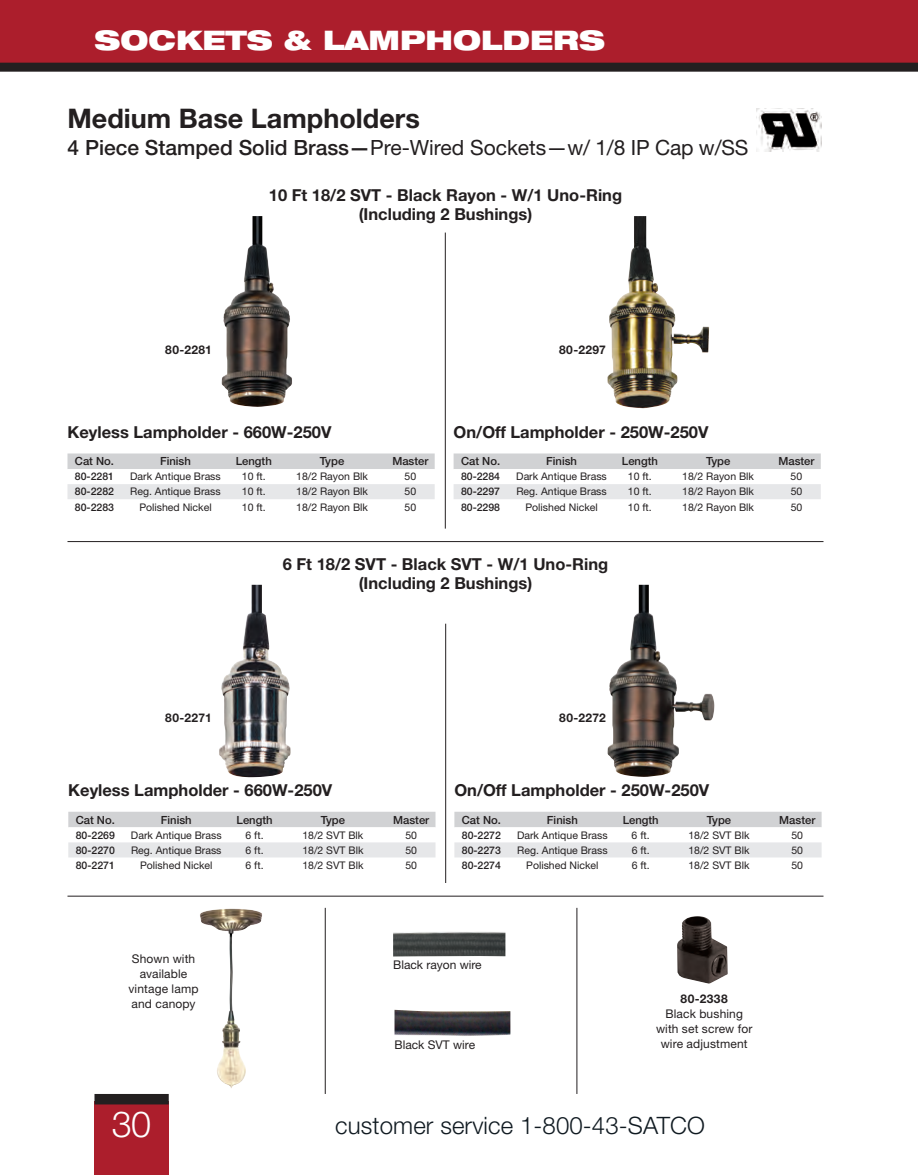
<style>
.page{position:relative;width:918px;height:1175px;background:#fff}
.page>*{position:absolute;margin:0;border:0;box-sizing:border-box;transform-origin:0 0}
.t1{font:300 36px "Helvetica Neue LT Std";color:#fff}
.t2{font:700 27px "Helvetica Neue LT Std";color:#231f20}
.t3{font:900 expanded 27px "Helvetica Neue LT Std";color:#fff}
.t4{font:300 24px "Helvetica Neue LT Std";letter-spacing:.005em;color:#101a21}
.t5{font:21px "Helvetica Neue LT Std";color:#231f20}
.t6{font:700 16.5px/19.5px "Helvetica Neue LT Std";color:#231f20;text-align:center}
.t7{font:12px/15px "Helvetica Neue LT Std";letter-spacing:.01em;color:#231f20;text-align:center}
.t8{font:700 12px "Helvetica Neue LT Std";letter-spacing:.035em;color:#231f20}
.t9{font:500 11.25px "Helvetica Neue LT Std";color:#231f20}
.t10{font:10.5px "Helvetica Neue LT Std";color:#231f20}
.t11{font:500 10.5px "Helvetica Neue LT Std";color:#231f20}
.s1{font-weight:500}
</style>
<div class="page">
<div style="left:0;top:0;width:918px;height:63px;background:#ac1e2c"></div>
<div style="left:94px;top:1101px;width:75px;height:73px;background:#ac1e2c"></div>
<div style="left:94px;top:1094px;width:75px;height:10px;background:#231f20"></div>
<div style="left:0;top:63px;width:918px;height:9px;background:#231f20"></div>
<img style="left:757px;top:108px;width:64px;height:43px">
<img style="left:677px;top:916px;width:51px;height:67px">
<img style="left:200px;top:915px;width:46px;height:173px">
<img style="left:393px;top:932px;width:112px;height:24px">
<img style="left:395px;top:1009px;width:115px;height:27px">
<hr style="left:68px;top:896px;width:756px;height:1px;background:#231f20">
<svg style="left:68px;top:453px;width:367px;height:46px"></svg>
<svg style="left:454px;top:453px;width:367px;height:46px"></svg>
<svg style="left:68px;top:811px;width:368px;height:47px"></svg>
<svg style="left:454px;top:811px;width:368px;height:47px"></svg>
<hr style="left:325px;top:907px;width:1px;height:187px;background:#231f20">
<hr style="left:577px;top:907px;width:1px;height:187px;background:#231f20">
<hr style="left:68px;top:541px;width:756px;height:1px;background:#231f20">
<img style="left:222px;top:216px;width:70px;height:191px">
<img style="left:607px;top:216px;width:102px;height:192px">
<img style="left:219px;top:585px;width:72px;height:192px">
<img style="left:607px;top:585px;width:107px;height:192px">
<hr style="left:445px;top:232px;width:1px;height:296px;background:#231f20">
<hr style="left:445px;top:623px;width:1px;height:260px;background:#231f20">
<h2 class="t3" style="left:94px;top:23px;width:512px">SOCKETS &amp; LAMPHOLDERS</h2>
<h2 class="t2" style="left:68px;top:101px;width:354px">Medium Base Lampholders</h2>
<h3 class="t5" style="left:68px;top:135px;width:682px"><span class="s1">4 Piece Stamped Solid Brass—</span>Pre-Wired Sockets—w/ 1/8 IP Cap w/SS</h3>
<h3 class="t6" style="left:269px;top:185px;width:355px">10 Ft 18/2 SVT - Black Rayon - W/1 Uno-Ring (Including 2 Bushings)</h3>
<p class="t8" style="left:165px;top:342px;width:48px">80-2281</p>
<p class="t8" style="left:559px;top:342px;width:48px">80-2297</p>
<h3 class="t6" style="left:68px;top:422px;width:265px">Keyless Lampholder - 660W-250V</h3>
<p class="t9" style="left:75px;top:454px;width:41px">Cat No.</p>
<p class="t9" style="left:160px;top:454px;width:32px">Finish</p>
<p class="t9" style="left:236px;top:454px;width:38px">Length</p>
<p class="t9" style="left:320px;top:454px;width:26px">Type</p>
<p class="t9" style="left:392px;top:454px;width:38px">Master</p>
<p class="t11" style="left:75px;top:470px;width:41px">80-2281</p>
<p class="t10" style="left:130px;top:470px;width:92px">Dark Antique Brass</p>
<p class="t10" style="left:242px;top:470px;width:25px">10 ft.</p>
<p class="t10" style="left:296px;top:470px;width:73px">18/2 Rayon Blk</p>
<p class="t10" style="left:405px;top:470px;width:13px">50</p>
<p class="t11" style="left:75px;top:485px;width:41px">80-2282</p>
<p class="t10" style="left:130px;top:485px;width:92px">Reg. Antique Brass</p>
<p class="t10" style="left:242px;top:485px;width:25px">10 ft.</p>
<p class="t10" style="left:296px;top:485px;width:73px">18/2 Rayon Blk</p>
<p class="t10" style="left:405px;top:485px;width:13px">50</p>
<p class="t11" style="left:75px;top:500px;width:41px">80-2283</p>
<p class="t10" style="left:139px;top:500px;width:74px">Polished Nickel</p>
<p class="t10" style="left:242px;top:500px;width:25px">10 ft.</p>
<p class="t10" style="left:296px;top:500px;width:73px">18/2 Rayon Blk</p>
<p class="t10" style="left:405px;top:500px;width:13px">50</p>
<h3 class="t6" style="left:454px;top:422px;width:256px">On/Off Lampholder - 250W-250V</h3>
<p class="t9" style="left:461px;top:454px;width:41px">Cat No.</p>
<p class="t9" style="left:546px;top:454px;width:32px">Finish</p>
<p class="t9" style="left:622px;top:454px;width:38px">Length</p>
<p class="t9" style="left:706px;top:454px;width:26px">Type</p>
<p class="t9" style="left:778px;top:454px;width:38px">Master</p>
<p class="t11" style="left:461px;top:470px;width:41px">80-2284</p>
<p class="t10" style="left:516px;top:470px;width:92px">Dark Antique Brass</p>
<p class="t10" style="left:628px;top:470px;width:25px">10 ft.</p>
<p class="t10" style="left:682px;top:470px;width:73px">18/2 Rayon Blk</p>
<p class="t10" style="left:791px;top:470px;width:13px">50</p>
<p class="t11" style="left:461px;top:485px;width:41px">80-2297</p>
<p class="t10" style="left:516px;top:485px;width:92px">Reg. Antique Brass</p>
<p class="t10" style="left:628px;top:485px;width:25px">10 ft.</p>
<p class="t10" style="left:682px;top:485px;width:73px">18/2 Rayon Blk</p>
<p class="t10" style="left:791px;top:485px;width:13px">50</p>
<p class="t11" style="left:461px;top:500px;width:41px">80-2298</p>
<p class="t10" style="left:525px;top:500px;width:74px">Polished Nickel</p>
<p class="t10" style="left:628px;top:500px;width:25px">10 ft.</p>
<p class="t10" style="left:682px;top:500px;width:73px">18/2 Rayon Blk</p>
<p class="t10" style="left:791px;top:500px;width:13px">50</p>
<h3 class="t6" style="left:283px;top:553px;width:327px">6 Ft 18/2 SVT - Black SVT - W/1 Uno-Ring (Including 2 Bushings)</h3>
<p class="t8" style="left:165px;top:710px;width:48px">80-2271</p>
<p class="t8" style="left:559px;top:710px;width:48px">80-2272</p>
<h3 class="t6" style="left:68px;top:780px;width:265px">Keyless Lampholder - 660W-250V</h3>
<p class="t9" style="left:76px;top:813px;width:41px">Cat No.</p>
<p class="t9" style="left:161px;top:813px;width:32px">Finish</p>
<p class="t9" style="left:237px;top:813px;width:38px">Length</p>
<p class="t9" style="left:321px;top:813px;width:26px">Type</p>
<p class="t9" style="left:393px;top:813px;width:38px">Master</p>
<p class="t11" style="left:76px;top:828px;width:41px">80-2269</p>
<p class="t10" style="left:131px;top:828px;width:92px">Dark Antique Brass</p>
<p class="t10" style="left:246px;top:828px;width:20px">6 ft.</p>
<p class="t10" style="left:302px;top:828px;width:63px">18/2 SVT Blk</p>
<p class="t10" style="left:405px;top:828px;width:13px">50</p>
<p class="t11" style="left:76px;top:843px;width:41px">80-2270</p>
<p class="t10" style="left:131px;top:843px;width:92px">Reg. Antique Brass</p>
<p class="t10" style="left:246px;top:843px;width:20px">6 ft.</p>
<p class="t10" style="left:302px;top:843px;width:63px">18/2 SVT Blk</p>
<p class="t10" style="left:405px;top:843px;width:13px">50</p>
<p class="t11" style="left:76px;top:858px;width:41px">80-2271</p>
<p class="t10" style="left:140px;top:858px;width:74px">Polished Nickel</p>
<p class="t10" style="left:246px;top:858px;width:20px">6 ft.</p>
<p class="t10" style="left:302px;top:858px;width:63px">18/2 SVT Blk</p>
<p class="t10" style="left:405px;top:858px;width:13px">50</p>
<h3 class="t6" style="left:454px;top:780px;width:256px">On/Off Lampholder - 250W-250V</h3>
<p class="t9" style="left:462px;top:813px;width:41px">Cat No.</p>
<p class="t9" style="left:547px;top:813px;width:32px">Finish</p>
<p class="t9" style="left:623px;top:813px;width:38px">Length</p>
<p class="t9" style="left:707px;top:813px;width:26px">Type</p>
<p class="t9" style="left:779px;top:813px;width:38px">Master</p>
<p class="t11" style="left:462px;top:828px;width:41px">80-2272</p>
<p class="t10" style="left:517px;top:828px;width:92px">Dark Antique Brass</p>
<p class="t10" style="left:632px;top:828px;width:20px">6 ft.</p>
<p class="t10" style="left:688px;top:828px;width:63px">18/2 SVT Blk</p>
<p class="t10" style="left:791px;top:828px;width:13px">50</p>
<p class="t11" style="left:462px;top:843px;width:41px">80-2273</p>
<p class="t10" style="left:517px;top:843px;width:92px">Reg. Antique Brass</p>
<p class="t10" style="left:632px;top:843px;width:20px">6 ft.</p>
<p class="t10" style="left:688px;top:843px;width:63px">18/2 SVT Blk</p>
<p class="t10" style="left:791px;top:843px;width:13px">50</p>
<p class="t11" style="left:462px;top:858px;width:41px">80-2274</p>
<p class="t10" style="left:526px;top:858px;width:74px">Polished Nickel</p>
<p class="t10" style="left:632px;top:858px;width:20px">6 ft.</p>
<p class="t10" style="left:688px;top:858px;width:63px">18/2 SVT Blk</p>
<p class="t10" style="left:791px;top:858px;width:13px">50</p>
<p class="t7" style="left:129px;top:950px;width:72px">Shown with available vintage lamp and canopy</p>
<p class="t7" style="left:393px;top:957px;width:90px">Black rayon wire</p>
<p class="t7" style="left:395px;top:1036px;width:82px">Black SVT wire</p>
<p class="t8" style="left:681px;top:991px;width:49px">80-2338</p>
<p class="t7" style="left:656px;top:1006px;width:98px">Black bushing with set screw for wire adjustment</p>
<h1 class="t1" style="left:112px;top:1101px;width:41px">30</h1>
<h3 class="t4" style="left:335px;top:1110px;width:371px">customer service 1-800-43-SATCO</h3>
</div>
